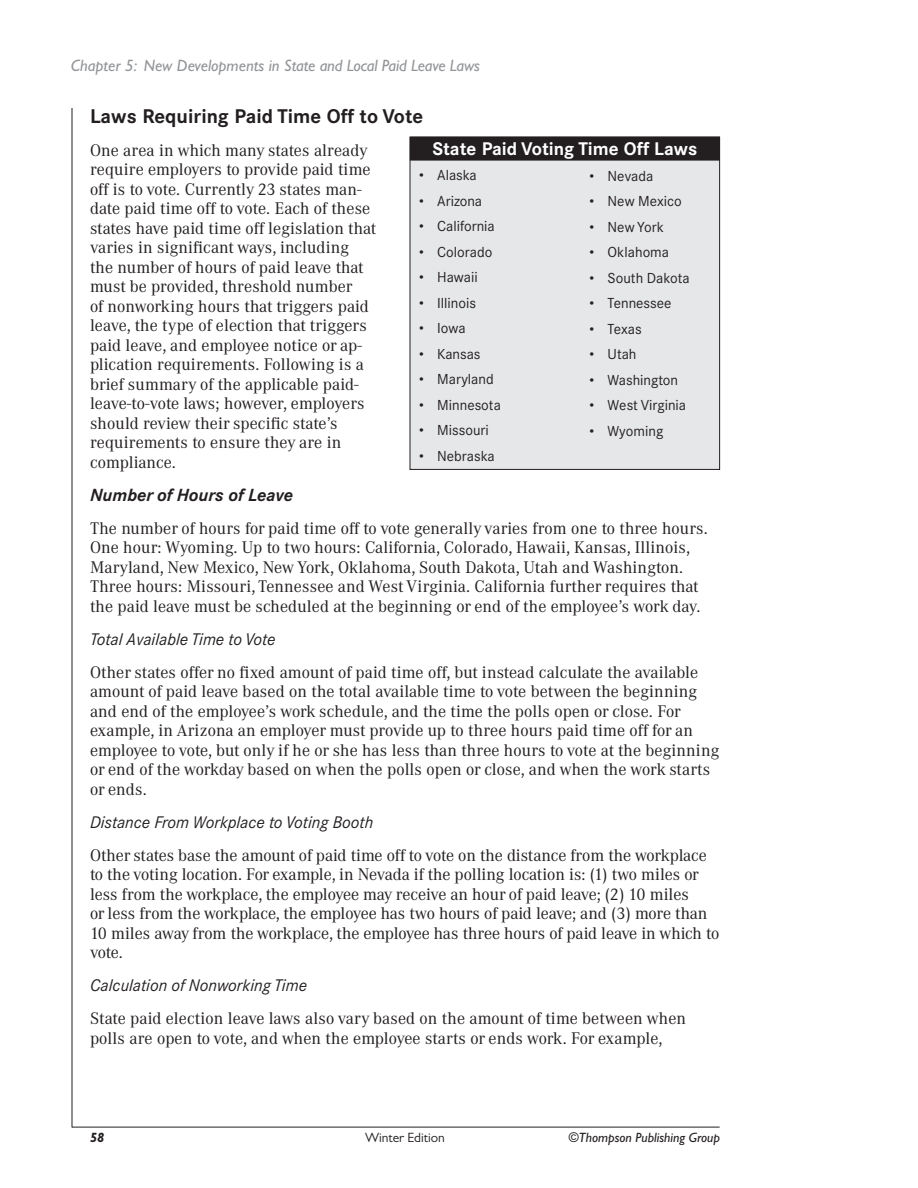
<style>
.page{position:relative;width:918px;height:1188px;background:#fff}
.page>*{position:absolute;margin:0;border:0;box-sizing:border-box;transform-origin:0 0}
.t1{font:700 19.5px "Corporate SBQ";color:#231f20}
.t2{font:700 18px "Corporate SBQ";color:#fff}
.t3{font:italic 700 17.25px "Corporate SBQ";color:#231f20}
.t4{font:16.5px/19.5px "Corporate ABQ";letter-spacing:.01em;color:#231f20}
.t5{font:italic 16.5px "Corporate SBQ";color:#231f20}
.t6{font:italic 16.5px "Gill Sans";letter-spacing:-.01em;color:#939598}
.t7{font:14.25px "Corporate SBQ";color:#231f20}
.t8{font:italic 13.5px "Gill Sans";color:#231f20}
.t9{font:13.5px "Gill Sans";color:#231f20}
.t10{font:italic 700 13.5px "Gill Sans";color:#231f20}
</style>
<div class="page">
<hr style="left:72px;top:108px;width:1px;height:1019px;background:#231f20">
<hr style="left:72px;top:1127px;width:648px;height:1px;background:#231f20">
<div style="left:410px;top:137px;width:310px;height:332px;background:#e6e7e9"></div>
<div style="left:410px;top:137px;width:310px;height:24px;background:#231f20"></div>
<p class="t6" style="left:71px;top:56px;width:411px">Chapter 5: New Developments in State and Local Paid Leave Laws</p>
<p class="t1" style="left:90px;top:104px;width:335px">Laws Requiring Paid Time Off to Vote</p>
<p class="t4" style="left:90px;top:141px;width:288px">One area in which many states already require employers to provide paid time off is to vote. Currently 23 states man&shy;date paid time off to vote. Each of these states have paid time off legislation that varies in significant ways, including<br>the number of hours of paid leave that must be provided, threshold number<br>of nonworking hours that triggers paid leave, the type of election that triggers paid leave, and employee notice or ap&shy;plication requirements. Following is a brief summary of the applicable paid&shy;leave-to-vote laws; however, employers should review their specific state’s requirements to ensure they are in compliance.</p>
<p class="t3" style="left:90px;top:484px;width:205px">Number of Hours of Leave</p>
<p class="t4" style="left:90px;top:519px;width:619px">The number of hours for paid time off to vote generally varies from one to three hours.<br>One hour: Wyoming. Up to two hours: California, Colorado, Hawaii, Kansas, Illinois, Maryland, New Mexico, New York, Oklahoma, South Dakota, Utah and Washington.<br>Three hours: Missouri, Tennessee and West Virginia. California further requires that the paid leave must be scheduled at the beginning or end of the employee’s work day.</p>
<p class="t5" style="left:90px;top:629px;width:187px">Total Available Time to Vote</p>
<p class="t4" style="left:90px;top:663px;width:631px">Other states offer no fixed amount of paid time off, but instead calculate the available amount of paid leave based on the total available time to vote between the beginning and end of the employee’s work schedule, and the time the polls open or close. For example, in Arizona an employer must provide up to three hours paid time off for an employee to vote, but only if he or she has less than three hours to vote at the beginning or end of the workday based on when the polls open or close, and when the work starts or ends.</p>
<p class="t5" style="left:90px;top:812px;width:285px">Distance From Workplace to Voting Booth</p>
<p class="t4" style="left:90px;top:846px;width:631px">Other states base the amount of paid time off to vote on the distance from the workplace to the voting location. For example, in Nevada if the polling location is: (1) two miles or less from the workplace, the employee may receive an hour of paid leave; (2) 10 miles<br>or less from the workplace, the employee has two hours of paid leave; and (3) more than 10 miles away from the workplace, the employee has three hours of paid leave in which to vote.</p>
<p class="t5" style="left:90px;top:976px;width:219px">Calculation of Nonworking Time</p>
<p class="t4" style="left:90px;top:1009px;width:598px">State paid election leave laws also vary based on the amount of time between when polls are open to vote, and when the employee starts or ends work. For example,</p>
<p class="t2" style="left:432px;top:137px;width:267px">State Paid Voting Time Off Laws</p>
<p class="t7" style="left:419px;top:167px;width:59px">• Alaska</p>
<p class="t7" style="left:419px;top:192px;width:64px">• Arizona</p>
<p class="t7" style="left:419px;top:218px;width:77px">• California</p>
<p class="t7" style="left:419px;top:243px;width:75px">• Colorado</p>
<p class="t7" style="left:419px;top:269px;width:60px">• Hawaii</p>
<p class="t7" style="left:419px;top:294px;width:58px">• Illinois</p>
<p class="t7" style="left:419px;top:320px;width:48px">• Iowa</p>
<p class="t7" style="left:419px;top:345px;width:63px">• Kansas</p>
<p class="t7" style="left:419px;top:371px;width:76px">• Maryland</p>
<p class="t7" style="left:419px;top:396px;width:83px">• Minnesota</p>
<p class="t7" style="left:419px;top:422px;width:71px">• Missouri</p>
<p class="t7" style="left:419px;top:447px;width:77px">• Nebraska</p>
<p class="t7" style="left:590px;top:167px;width:65px">• Nevada</p>
<p class="t7" style="left:590px;top:193px;width:94px">• New Mexico</p>
<p class="t7" style="left:590px;top:218px;width:76px">• New York</p>
<p class="t7" style="left:590px;top:244px;width:81px">• Oklahoma</p>
<p class="t7" style="left:590px;top:269px;width:102px">• South Dakota</p>
<p class="t7" style="left:590px;top:295px;width:83px">• Tennessee</p>
<p class="t7" style="left:590px;top:320px;width:54px">• Texas</p>
<p class="t7" style="left:590px;top:346px;width:48px">• Utah</p>
<p class="t7" style="left:590px;top:371px;width:90px">• Washington</p>
<p class="t7" style="left:590px;top:397px;width:98px">• West Virginia</p>
<p class="t7" style="left:590px;top:422px;width:75px">• Wyoming</p>
<p class="t10" style="left:90px;top:1129px;width:16px">58</p>
<p class="t9" style="left:365px;top:1129px;width:81px">Winter Edition</p>
<p class="t8" style="left:569px;top:1129px;width:153px">©Thompson Publishing Group</p>
</div>
